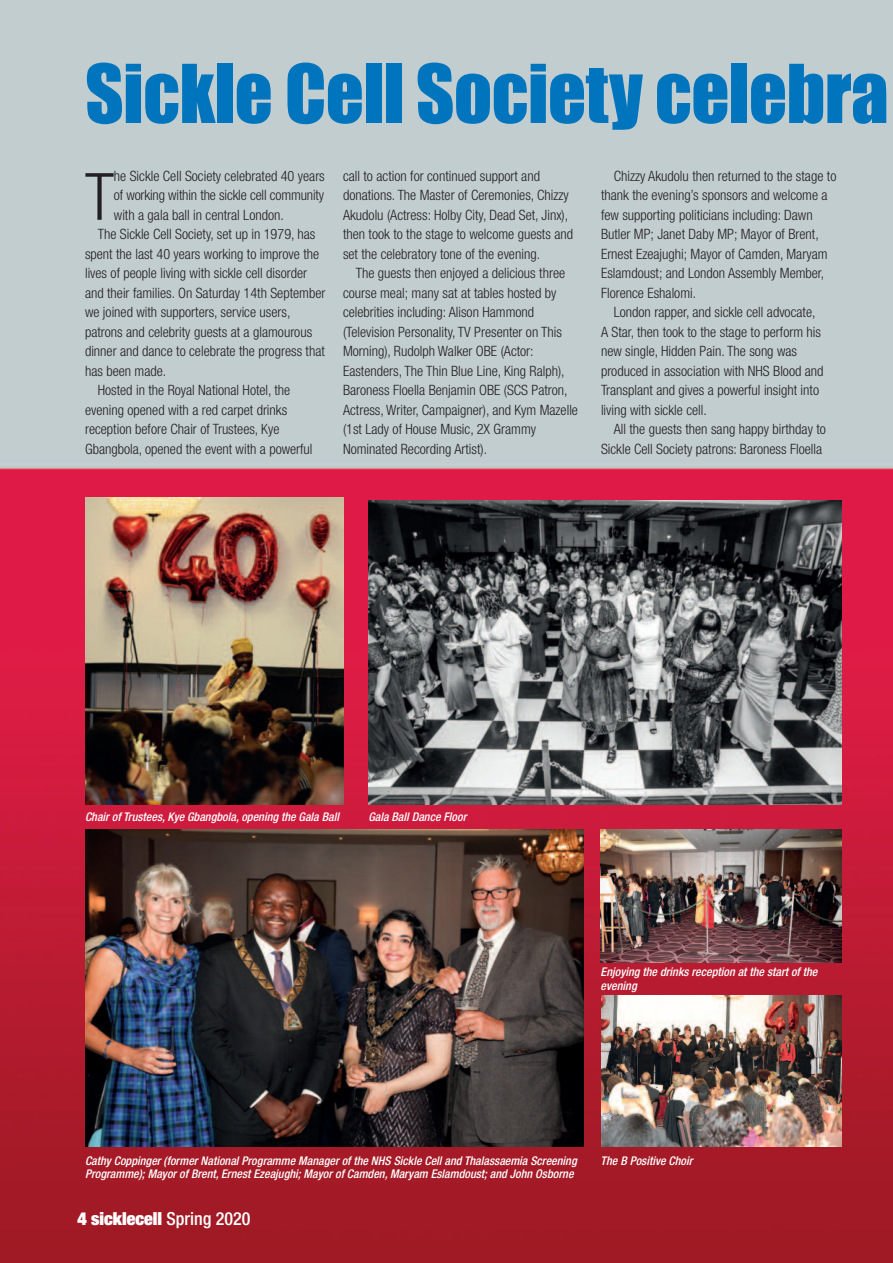
<style>
.page{position:relative;width:893px;height:1263px;background:#fff}
.page>*{position:absolute;margin:0;border:0;box-sizing:border-box;transform-origin:0 0}
.t1{font:74.85px "Impact";letter-spacing:-.01em;color:#0075bd}
.t2{font:300 condensed 65.25px "Helvetica Neue";color:#231f20}
.t3{font:900 expanded 18px "Helvetica Neue";color:#fff}
.t4{font:300 condensed 14.25px/19.5px "Helvetica Neue";color:#231f20}
.t5{font:italic 500 condensed 12px/13.5px "Helvetica Neue";color:#fff}
.s1{font-weight:500;font-stretch:condensed}
</style>
<div class="page">
<img style="left:0;top:0;width:893px;height:1263px">
<img style="left:86px;top:829px;width:497px;height:318px">
<img style="left:86px;top:498px;width:257px;height:307px">
<img style="left:601px;top:829px;width:241px;height:133px">
<img style="left:368px;top:500px;width:474px;height:305px">
<img style="left:601px;top:996px;width:241px;height:151px">
<h1 class="t1" style="left:85px;top:53px;width:805px">Sickle Cell Society celebra</h1>
<h2 class="t2" style="left:85px;top:173px;width:30px">T</h2>
<p class="t4" style="left:114px;top:167px;width:212px">he Sickle Cell Society celebrated 40 years</p>
<p class="t4" style="left:114px;top:187px;width:212px">of working within the sickle cell community</p>
<p class="t4" style="left:114px;top:206px;width:171px">with a gala ball in central London.</p>
<p class="t4" style="left:98px;top:226px;width:219px">The Sickle Cell Society, set up in 1979, has</p>
<p class="t4" style="left:85px;top:245px;width:236px">spent the last 40 years working to improve the</p>
<p class="t4" style="left:85px;top:265px;width:224px">lives of people living with sickle cell disorder</p>
<p class="t4" style="left:85px;top:284px;width:242px">and their families. On Saturday 14th September</p>
<p class="t4" style="left:85px;top:304px;width:207px">we joined with supporters, service users,</p>
<p class="t4" style="left:85px;top:323px;width:229px">patrons and celebrity guests at a glamourous</p>
<p class="t4" style="left:85px;top:343px;width:241px">dinner and dance to celebrate the progress that</p>
<p class="t4" style="left:85px;top:362px;width:83px">has been made.</p>
<p class="t4" style="left:98px;top:382px;width:194px">Hosted in the Royal National Hotel, the</p>
<p class="t4" style="left:85px;top:401px;width:204px">evening opened with a red carpet drinks</p>
<p class="t4" style="left:85px;top:421px;width:196px">reception before Chair of Trustees, Kye</p>
<p class="t4" style="left:85px;top:440px;width:229px">Gbangbola, opened the event with a powerful</p>
<p class="t4" style="left:343px;top:167px;width:232px">call to action for continued support and donations. The Master of Ceremonies, Chizzy Akudolu (Actress: Holby City, Dead Set, Jinx), then took to the stage to welcome guests and set the celebratory tone of the evening.</p>
<p class="t4" style="left:343px;top:265px;width:236px;text-indent:13px">The guests then enjoyed a delicious three course meal; many sat at tables hosted by celebrities including: Alison Hammond (Television Personality, TV Presenter on This Morning), Rudolph Walker OBE (Actor:<br>Eastenders, The Thin Blue Line, King Ralph), Baroness Floella Benjamin OBE (SCS Patron, Actress, Writer, Campaigner), and Kym Mazelle (1st Lady of House Music, 2X Grammy Nominated Recording Artist).</p>
<p class="t4" style="left:601px;top:167px;width:237px;text-indent:13px">Chizzy Akudolu then returned to the stage to thank the evening’s sponsors and welcome a few supporting politicians including: Dawn Butler MP; Janet Daby MP; Mayor of Brent, Ernest Ezeajughi; Mayor of Camden, Maryam Eslamdoust; and London Assembly Member, Florence Eshalomi.</p>
<p class="t4" style="left:601px;top:304px;width:224px;text-indent:13px">London rapper, and sickle cell advocate, A Star, then took to the stage to perform his new single, Hidden Pain. The song was produced in association with NHS Blood and Transplant and gives a powerful insight into living with sickle cell.</p>
<p class="t4" style="left:601px;top:421px;width:226px;text-align:right">All the guests then sang happy birthday to<br>Sickle Cell Society patrons: Baroness Floella</p>
<p class="t5" style="left:85px;top:811px;width:256px">Chair of Trustees, Kye Gbangbola, opening the Gala Ball</p>
<p class="t5" style="left:368px;top:811px;width:100px">Gala Ball Dance Floor</p>
<p class="t5" style="left:601px;top:966px;width:218px">Enjoying the drinks reception at the start of the evening</p>
<p class="t5" style="left:85px;top:1154px;width:493px">Cathy Coppinger (former National Programme Manager of the NHS Sickle Cell and Thalassaemia Screening<br>Programme); Mayor of Brent, Ernest Ezeajughi; Mayor of Camden, Maryam Eslamdoust; and John Osborne</p>
<p class="t3" style="left:78px;top:1212px;width:174px">4 sicklecell <span class="s1">Spring 2020</span></p>
<p class="t5" style="left:601px;top:1154px;width:93px">The B Positive Choir</p>
</div>
